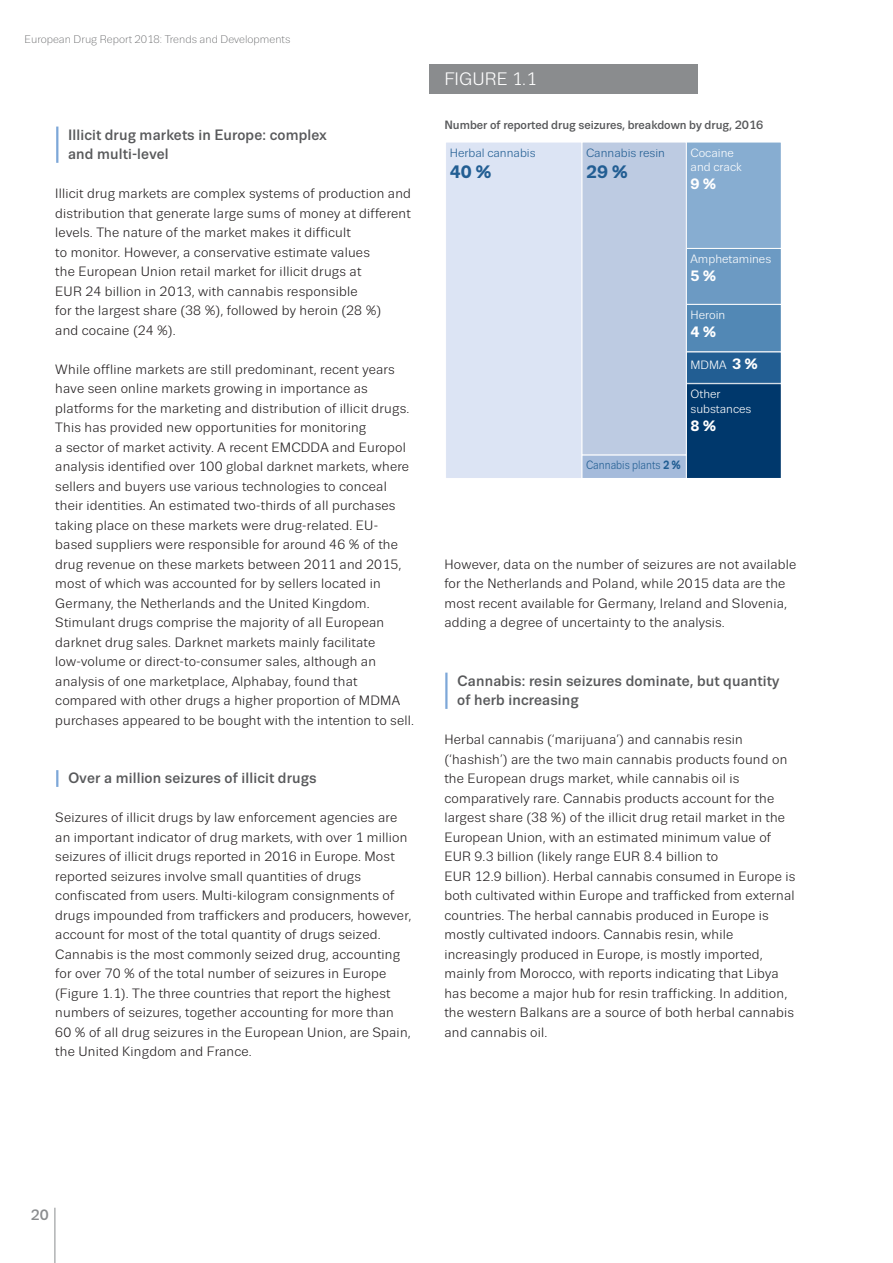
<style>
.page{position:relative;width:893px;height:1263px;background:#fff}
.page>*{position:absolute;margin:0;border:0;box-sizing:border-box;transform-origin:0 0}
.figure_number{font:18px "Trivia Sans";color:#fff}
.t1{font:700 18px "Trivia Sans";color:#225e93}
.t2_blue{font:500 15px/19.5px "Trivia Sans";letter-spacing:.01em;color:#58595b}
.t2_blue_break{font:500 15px/19.5px "Trivia Sans";letter-spacing:.01em;color:#58595b}
.t2{font:700 15px "Trivia Sans";color:#fff}
.t3{font:500 15px "Trivia Sans";color:#8a8c8e}
.body{font:13.5px/19.5px "Trivia Sans";letter-spacing:.015em;color:#231f20}
.t4{font:12px/14.4px "Trivia Sans";color:#fff}
.figure_title{font:500 12px "Trivia Sans";color:#58595b}
.t5{font:12px "Trivia Sans";color:#225e93}
.t6{font:12px "Trivia Sans";color:#225e93;scale:.87 1}
.t7{font:300 10.95px "Trivia Sans";color:#58595b}
.s1{font-weight:700}
</style>
<div class="page">
<hr style="left:55px;top:1208px;width:1px;height:55px;background:#8a8c8e">
<hr style="left:56px;top:127px;width:2px;height:36px;background:#7da7d8">
<svg style="left:56px;top:770px;width:2px;height:17px"></svg>
<hr style="left:445px;top:673px;width:2px;height:36px;background:#7da7d8">
<div style="left:686px;top:142px;width:95px;height:106px;background:#87add1"></div>
<div style="left:686px;top:142px;width:95px;height:107px;border:1px solid #fff"></div>
<div style="left:686px;top:248px;width:95px;height:56px;background:#6c9ac3"></div>
<div style="left:686px;top:248px;width:95px;height:57px;border:1px solid #fff"></div>
<div style="left:686px;top:304px;width:95px;height:48px;background:#5288b5"></div>
<div style="left:686px;top:304px;width:95px;height:48px;border:1px solid #fff"></div>
<div style="left:686px;top:352px;width:95px;height:31px;background:#225e93"></div>
<div style="left:686px;top:384px;width:95px;height:94px;background:#00386c"></div>
<div style="left:582px;top:455px;width:104px;height:23px;background:#a5bbdb"></div>
<div style="left:581px;top:454px;width:106px;height:24px;border:1px solid #fff"></div>
<div style="left:582px;top:142px;width:104px;height:313px;background:#bdcbe2"></div>
<div style="left:581px;top:142px;width:106px;height:313px;border:1px solid #fff"></div>
<div style="left:446px;top:142px;width:137px;height:336px;background:#dce4f4"></div>
<div style="left:429px;top:64px;width:269px;height:30px;background:#8a8c8e"></div>
<p class="t7" style="left:25px;top:33px;width:267px">European Drug Report 2018: Trends and Developments</p>
<p class="t2_blue_break" style="left:68px;top:125px;width:261px">Illicit drug markets in Europe: complex and multi‑level</p>
<p class="body" style="left:55px;top:184px;width:357px">Illicit drug markets are complex systems of production and distribution that generate large sums of money at different levels. The nature of the market makes it difficult<br>to monitor. However, a conservative estimate values<br>the European Union retail market for illicit drugs at<br>EUR 24 billion in 2013, with cannabis responsible<br>for the largest share (38 %), followed by heroin (28 %)<br>and cocaine (24 %).</p>
<p class="body" style="left:55px;top:359px;width:360px">While offline markets are still predominant, recent years have seen online markets growing in importance as platforms for the marketing and distribution of illicit drugs.<br>This has provided new opportunities for monitoring<br>a sector of market activity. A recent EMCDDA and Europol analysis identified over 100 global darknet markets, where sellers and buyers use various technologies to conceal their identities. An estimated two-thirds of all purchases taking place on these markets were drug-related. EU&shy;based suppliers were responsible for around 46 % of the drug revenue on these markets between 2011 and 2015, most of which was accounted for by sellers located in Germany, the Netherlands and the United Kingdom.<br>Stimulant drugs comprise the majority of all European darknet drug sales. Darknet markets mainly facilitate low-volume or direct-to-consumer sales, although an analysis of one marketplace, Alphabay, found that compared with other drugs a higher proportion of MDMA purchases appeared to be bought with the intention to sell.</p>
<p class="t2_blue" style="left:68px;top:769px;width:250px">Over a million seizures of illicit drugs</p>
<p class="body" style="left:55px;top:808px;width:358px">Seizures of illicit drugs by law enforcement agencies are an important indicator of drug markets, with over 1 million seizures of illicit drugs reported in 2016 in Europe. Most reported seizures involve small quantities of drugs confiscated from users. Multi-kilogram consignments of drugs impounded from traffickers and producers, however, account for most of the total quantity of drugs seized.<br>Cannabis is the most commonly seized drug, accounting for over 70 % of the total number of seizures in Europe (Figure 1.1). The three countries that report the highest numbers of seizures, together accounting for more than 60 % of all drug seizures in the European Union, are Spain, the United Kingdom and France.</p>
<p class="figure_number" style="left:444px;top:69px;width:94px">FIGURE 1.1</p>
<p class="figure_title" style="left:444px;top:118px;width:321px">Number of reported drug seizures, breakdown by drug, 2016</p>
<p class="t5" style="left:586px;top:146px;width:80px">Cannabis resin</p>
<p class="t4" style="left:690px;top:145px;width:53px">Cocaine and crack</p>
<p class="t5" style="left:450px;top:146px;width:87px">Herbal cannabis</p>
<p class="t1" style="left:450px;top:162px;width:43px">40 %</p>
<p class="t1" style="left:586px;top:162px;width:43px">29 %</p>
<p class="t2" style="left:690px;top:176px;width:27px">9 %</p>
<p class="t4" style="left:690px;top:252px;width:82px">Amphetamines</p>
<p class="t2" style="left:690px;top:267px;width:27px">5 %</p>
<p class="t4" style="left:690px;top:308px;width:36px">Heroin</p>
<p class="t2" style="left:690px;top:323px;width:27px">4 %</p>
<p class="t2" style="left:732px;top:356px;width:27px">3 %</p>
<p class="t4" style="left:690px;top:358px;width:38px">MDMA</p>
<p class="t4" style="left:690px;top:387px;width:62px">Other substances</p>
<p class="t2" style="left:690px;top:417px;width:27px">8 %</p>
<p class="t6" style="left:586px;top:459px;width:111px">Cannabis plants <span class="s1">2 %</span></p>
<p class="body" style="left:444px;top:554px;width:354px">However, data on the number of seizures are not available for the Netherlands and Poland, while 2015 data are the most recent available for Germany, Ireland and Slovenia, adding a degree of uncertainty to the analysis.</p>
<p class="t2_blue" style="left:457px;top:671px;width:324px">Cannabis: resin seizures dominate, but quantity of herb increasing</p>
<p class="body" style="left:444px;top:730px;width:352px">Herbal cannabis (‘marijuana’) and cannabis resin (‘hashish’) are the two main cannabis products found on the European drugs market, while cannabis oil is comparatively rare. Cannabis products account for the largest share (38 %) of the illicit drug retail market in the European Union, with an estimated minimum value of EUR 9.3 billion (likely range EUR 8.4 billion to<br>EUR 12.9 billion). Herbal cannabis consumed in Europe is both cultivated within Europe and trafficked from external countries. The herbal cannabis produced in Europe is mostly cultivated indoors. Cannabis resin, while increasingly produced in Europe, is mostly imported, mainly from Morocco, with reports indicating that Libya has become a major hub for resin trafficking. In addition, the western Balkans are a source of both herbal cannabis and cannabis oil.</p>
<p class="t3" style="left:31px;top:1207px;width:19px">20</p>
</div>
